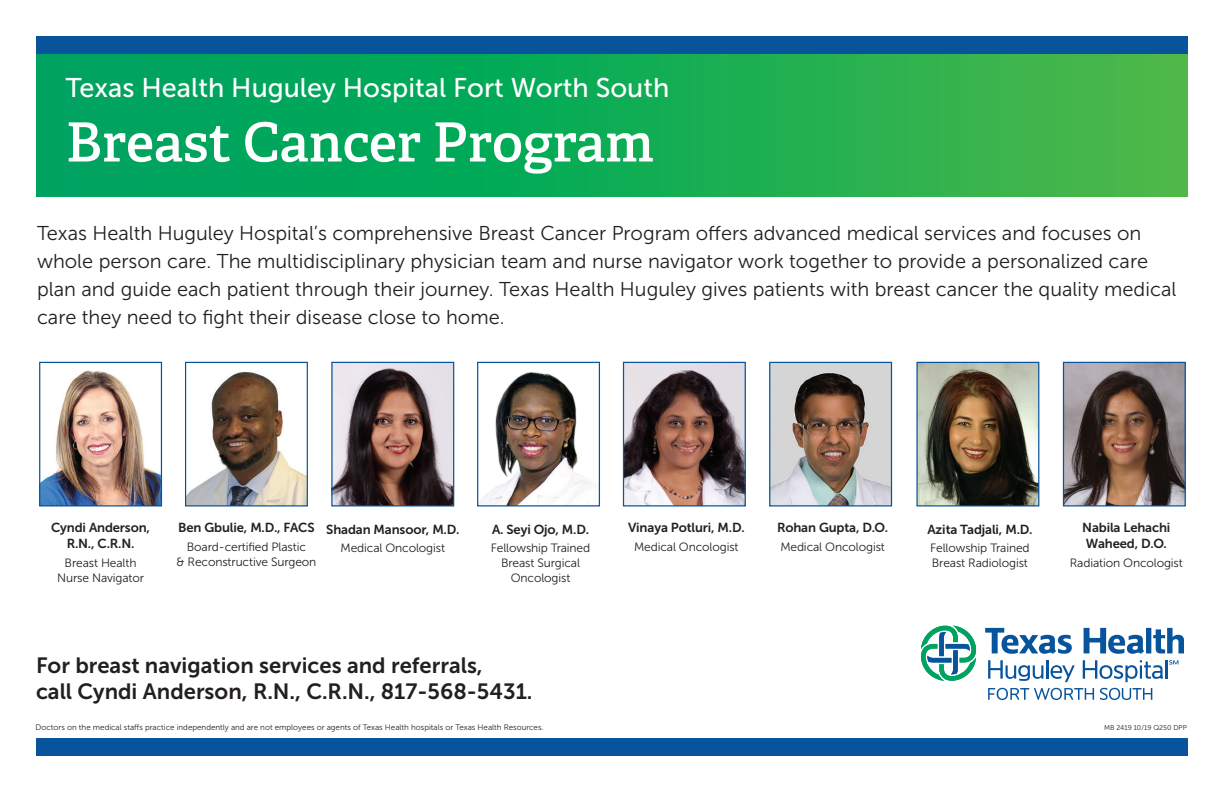
<style>
.page{position:relative;width:1224px;height:792px;background:#fff}
.page>*{position:absolute;margin:0;border:0;box-sizing:border-box;transform-origin:0 0}
.t1{font:600 54px "Adelle";color:#fff}
.t2{font:27px "Museo Sans 500";color:#fff}
.t3{font:22px "Museo Sans 700";color:#231f20}
.t4{font:20px/28px "Museo Sans 300";color:#231f20}
.t5{font:13px "Museo Sans 700";letter-spacing:-.01em;color:#231f20}
.t6{font:12px "Museo Sans 300";letter-spacing:-.01em;color:#231f20}
.t7{font:8px "Museo Sans 300";color:#231f20}
.t8{font:7px "Museo Sans 300";color:#231f20}
</style>
<div class="page">
<svg style="left:36px;top:54px;width:1152px;height:142px;background:#17ac54"></svg>
<svg style="left:988px;top:688px;width:106px;height:12px"></svg>
<svg style="left:1100px;top:688px;width:52px;height:12px"></svg>
<svg style="left:988px;top:660px;width:87px;height:22px"></svg>
<svg style="left:1083px;top:660px;width:95px;height:22px"></svg>
<svg style="left:921px;top:625px;width:56px;height:56px"></svg>
<svg style="left:985px;top:628px;width:87px;height:26px"></svg>
<svg style="left:1084px;top:628px;width:60px;height:26px"></svg>
<div style="left:1146px;top:628px;width:5px;height:25px;background:#07549c"></div>
<svg style="left:1153px;top:628px;width:31px;height:25px"></svg>
<div style="left:36px;top:36px;width:1152px;height:18px;background:#07549c"></div>
<div style="left:36px;top:738px;width:1152px;height:18px;background:#07549c"></div>
<img style="left:41px;top:370px;width:119px;height:135px">
<div style="left:39px;top:362px;width:123px;height:145px;border:1px solid #07549c"></div>
<img style="left:333px;top:364px;width:119px;height:141px">
<div style="left:331px;top:362px;width:123px;height:145px;border:1px solid #07549c"></div>
<img style="left:479px;top:372px;width:118px;height:133px">
<div style="left:477px;top:362px;width:123px;height:145px;border:1px solid #07549c"></div>
<img style="left:625px;top:364px;width:119px;height:141px">
<div style="left:623px;top:362px;width:123px;height:145px;border:1px solid #07549c"></div>
<img style="left:918px;top:364px;width:119px;height:141px">
<div style="left:916px;top:362px;width:123px;height:145px;border:1px solid #07549c"></div>
<img style="left:771px;top:364px;width:119px;height:141px">
<div style="left:769px;top:362px;width:123px;height:145px;border:1px solid #07549c"></div>
<img style="left:1065px;top:364px;width:119px;height:141px">
<div style="left:1063px;top:362px;width:123px;height:145px;border:1px solid #07549c"></div>
<img style="left:187px;top:372px;width:119px;height:133px">
<div style="left:185px;top:362px;width:123px;height:145px;border:1px solid #07549c"></div>
<p class="t2" style="left:66px;top:73px;width:605px">Texas Health Huguley Hospital Fort Worth South</p>
<p class="t1" style="left:66px;top:109px;width:590px">Breast Cancer Program</p>
<p class="t4" style="left:37px;top:219px;width:1106px">Texas Health Huguley Hospital’s comprehensive Breast Cancer Program offers advanced medical services and focuses on</p>
<p class="t4" style="left:37px;top:247px;width:1141px">whole person care. The multidisciplinary physician team and nurse navigator work together to provide a personalized care plan and guide each patient through their journey. Texas Health Huguley gives patients with breast cancer the quality medical care they need to fight their disease close to home.</p>
<p class="t5" style="left:51px;top:520px;width:100px">Cyndi Anderson,</p>
<p class="t5" style="left:67px;top:536px;width:69px">R.N., C.R.N.</p>
<p class="t6" style="left:65px;top:556px;width:73px">Breast Health</p>
<p class="t6" style="left:57px;top:571px;width:88px">Nurse Navigator</p>
<p class="t5" style="left:178px;top:520px;width:138px">Ben Gbulie, M.D., FACS</p>
<p class="t6" style="left:187px;top:540px;width:121px">Board-certified Plastic</p>
<p class="t6" style="left:176px;top:555px;width:141px">&amp; Reconstructive Surgeon</p>
<p class="t5" style="left:326px;top:522px;width:135px">Shadan Mansoor, M.D.</p>
<p class="t6" style="left:341px;top:542px;width:106px">Medical Oncologist</p>
<p class="t5" style="left:492px;top:522px;width:98px">A. Seyi Ojo, M.D.</p>
<p class="t6" style="left:491px;top:542px;width:101px">Fellowship Trained</p>
<p class="t6" style="left:501px;top:557px;width:81px">Breast Surgical</p>
<p class="t6" style="left:511px;top:572px;width:61px">Oncologist</p>
<p class="t5" style="left:628px;top:520px;width:118px">Vinaya Potluri, M.D.</p>
<p class="t6" style="left:634px;top:540px;width:106px">Medical Oncologist</p>
<p class="t5" style="left:777px;top:520px;width:113px">Rohan Gupta, D.O.</p>
<p class="t6" style="left:780px;top:540px;width:106px">Medical Oncologist</p>
<p class="t5" style="left:927px;top:522px;width:106px">Azita Tadjali, M.D.</p>
<p class="t6" style="left:930px;top:542px;width:101px">Fellowship Trained</p>
<p class="t6" style="left:932px;top:557px;width:98px">Breast Radiologist</p>
<p class="t5" style="left:1082px;top:520px;width:90px">Nabila Lehachi</p>
<p class="t5" style="left:1086px;top:536px;width:83px">Waheed, D.O.</p>
<p class="t6" style="left:1070px;top:556px;width:115px">Radiation Oncologist</p>
<p class="t3" style="left:36px;top:653px;width:448px">For breast navigation services and referrals,</p>
<p class="t3" style="left:36px;top:679px;width:498px">call Cyndi Anderson, R.N., C.R.N., 817-568-5431.</p>
<p class="t7" style="left:36px;top:723px;width:509px">Doctors on the medical staffs practice independently and are not employees or agents of Texas Health hospitals or Texas Health Resources.</p>
<p class="t8" style="left:1104px;top:724px;width:84px">MB 2419 10/19 Q250 DPP</p>
</div>
